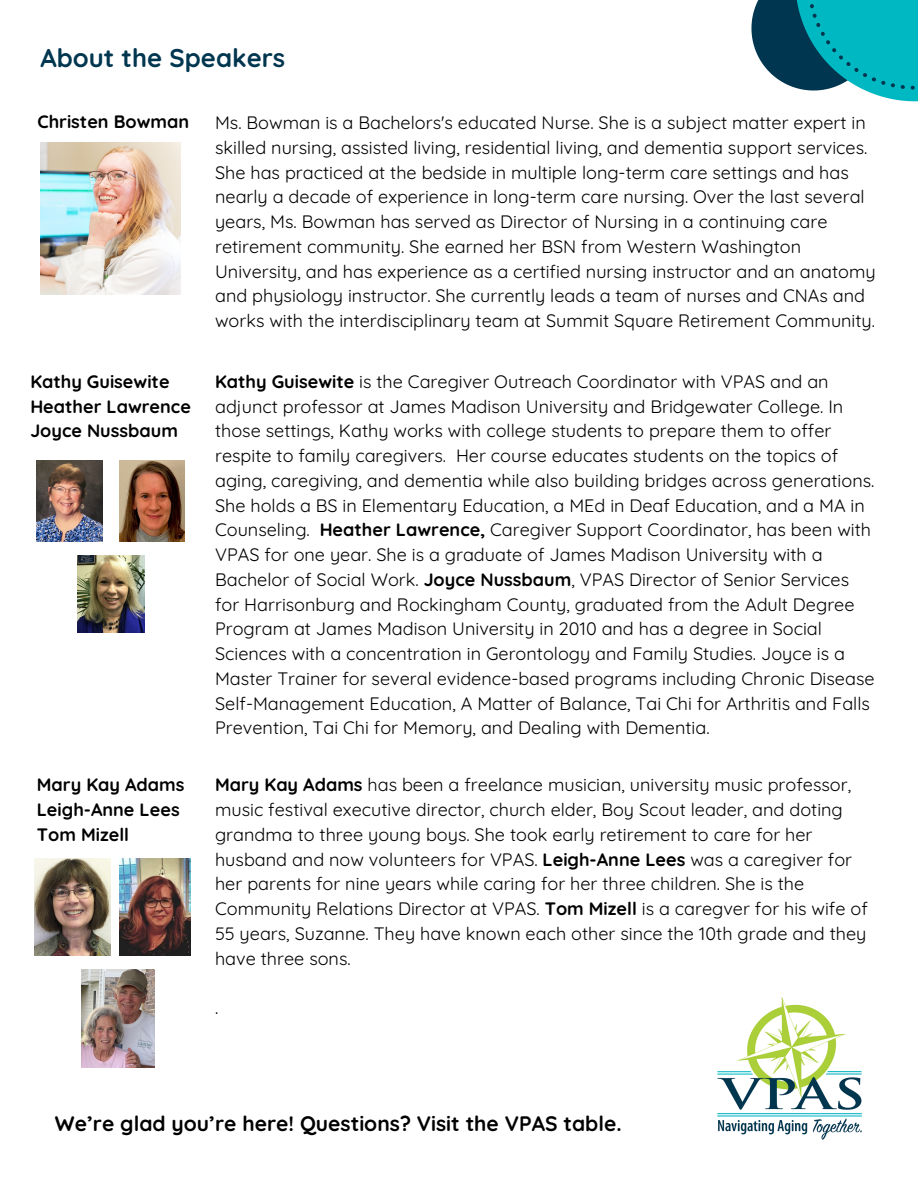
<style>
.page{position:relative;width:918px;height:1188px;background:#fff}
.page>*{position:absolute;margin:0;border:0;box-sizing:border-box;transform-origin:0 0}
.t1{font:700 25.65px "Quicksand";color:#00364f}
.t2{font:700 21px "Quicksand";color:#000}
.t3{font:18px/24.8px "Quicksand";color:#000}
.t4{font:700 18px "Quicksand";color:#000}
.s1{font-weight:700}
</style>
<div class="page">
<svg style="left:751px;top:0;width:167px;height:101px"></svg>
<img style="left:717px;top:997px;width:145px;height:143px">
<img style="left:41px;top:143px;width:140px;height:152px">
<img style="left:78px;top:555px;width:66px;height:78px">
<img style="left:82px;top:969px;width:73px;height:98px">
<img style="left:119px;top:859px;width:72px;height:97px">
<img style="left:119px;top:461px;width:65px;height:81px">
<img style="left:37px;top:461px;width:65px;height:81px">
<img style="left:34px;top:859px;width:77px;height:97px">
<p class="t1" style="left:40px;top:42px;width:246px">About the Speakers</p>
<p class="t4" style="left:37px;top:110px;width:153px">Christen Bowman</p>
<p class="t3" style="left:215px;top:110px;width:662px">Ms. Bowman is a Bachelors's educated Nurse. She is a subject matter expert in skilled nursing, assisted living, residential living, and dementia support services.<br>She has practiced at the bedside in multiple long-term care settings and has nearly a decade of experience in long-term care nursing. Over the last several years, Ms. Bowman has served as Director of Nursing in a continuing care retirement community. She earned her BSN from Western Washington University, and has experience as a certified nursing instructor and an anatomy and physiology instructor. She currently leads a team of nurses and CNAs and works with the interdisciplinary team at Summit Square Retirement Community.</p>
<p class="t4" style="left:30px;top:370px;width:141px">Kathy Guisewite</p>
<p class="t4" style="left:30px;top:395px;width:162px">Heather Lawrence</p>
<p class="t4" style="left:30px;top:419px;width:149px">Joyce Nussbaum</p>
<p class="t3" style="left:215px;top:369px;width:661px"><span class="s1">Kathy Guisewite</span> is the Caregiver Outreach Coordinator with VPAS and an adjunct professor at James Madison University and Bridgewater College. In those settings, Kathy works with college students to prepare them to offer respite to family caregivers. Her course educates students on the topics of aging, caregiving, and dementia while also building bridges across generations.<br>She holds a BS in Elementary Education, a MEd in Deaf Education, and a MA in Counseling. <span class="s1">Heather Lawrence,</span> Caregiver Support Coordinator, has been with VPAS for one year. She is a graduate of James Madison University with a Bachelor of Social Work. <span class="s1">Joyce Nussbaum</span>, VPAS Director of Senior Services for Harrisonburg and Rockingham County, graduated from the Adult Degree Program at James Madison University in 2010 and has a degree in Social Sciences with a concentration in Gerontology and Family Studies. Joyce is a Master Trainer for several evidence-based programs including Chronic Disease Self-Management Education, A Matter of Balance, Tai Chi for Arthritis and Falls Prevention, Tai Chi for Memory, and Dealing with Dementia.</p>
<p class="t4" style="left:37px;top:773px;width:149px">Mary Kay Adams</p>
<p class="t4" style="left:37px;top:798px;width:144px">Leigh-Anne Lees</p>
<p class="t4" style="left:37px;top:823px;width:94px">Tom Mizell</p>
<p class="t3" style="left:215px;top:772px;width:654px"><span class="s1">Mary Kay Adams</span> has been a freelance musician, university music professor, music festival executive director, church elder, Boy Scout leader, and doting grandma to three young boys. She took early retirement to care for her husband and now volunteers for VPAS. <span class="s1">Leigh-Anne Lees</span> was a caregiver for her parents for nine years while caring for her three children. She is the Community Relations Director at VPAS. <span class="s1">Tom Mizell</span> is a caregver for his wife of 55 years, Suzanne. They have known each other since the 10th grade and they have three sons.</p>
<p class="t3" style="left:215px;top:995px;width:5px">.</p>
<p class="t2" style="left:55px;top:1110px;width:568px">We’re glad you’re here! Questions? Visit the VPAS table.</p>
</div>
